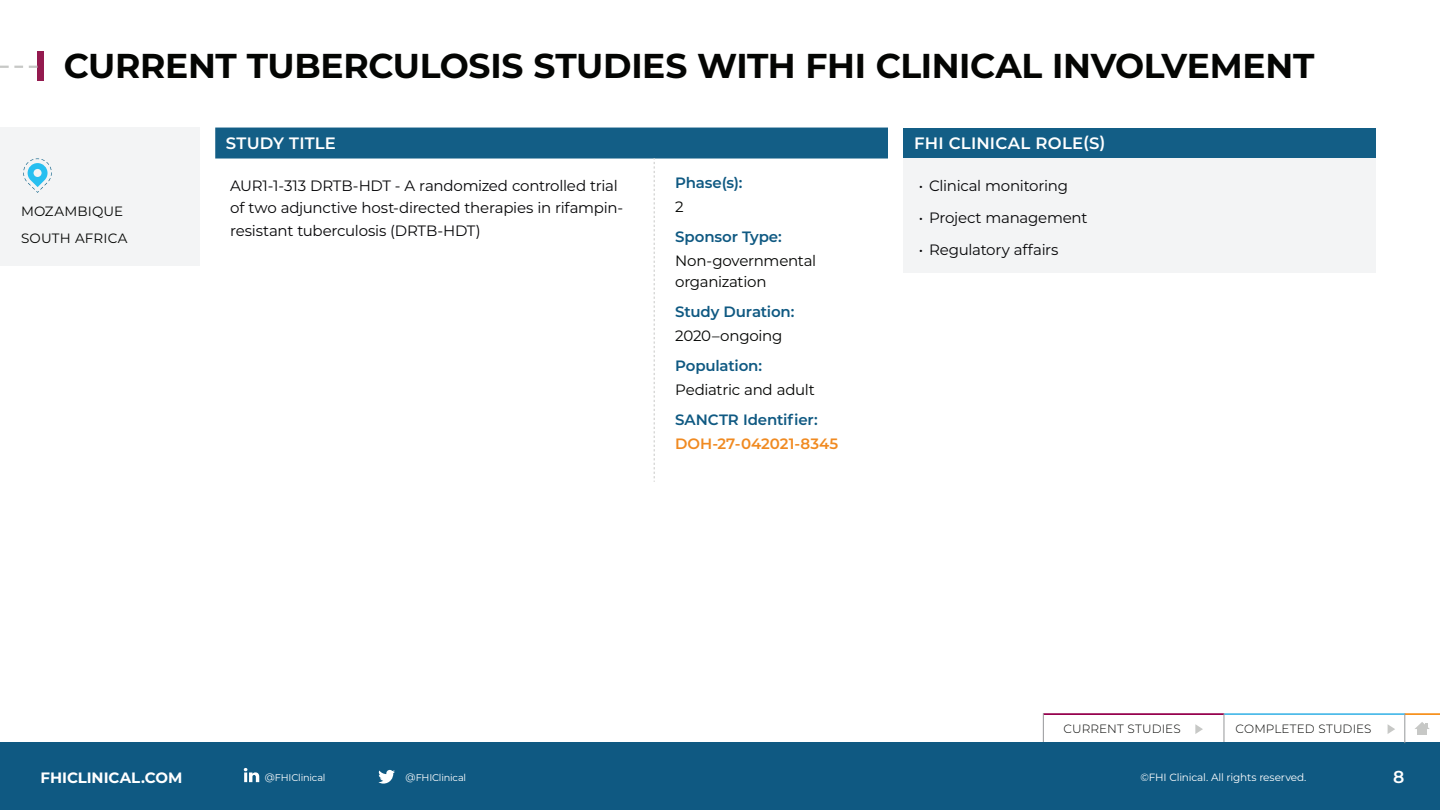
<style>
.page{position:relative;width:1440px;height:810px;background:#fff}
.page>*{position:absolute;margin:0;border:0;box-sizing:border-box;transform-origin:0 0}
.t1{font:700 34.5px "Montserrat";letter-spacing:-.01em;color:#040503}
.t2{font:600 17.25px "Montserrat";color:#fff}
.t3{font:600 16.5px "Montserrat";letter-spacing:.01em;color:#fff}
.t4{font:15px/22.5px "Montserrat";letter-spacing:-.02em;color:#060608}
.t5{font:600 15px "Montserrat";letter-spacing:-.01em;color:#0f5982}
.t6{font:15px/21px "Montserrat";letter-spacing:-.02em;color:#040503}
.t7{font:600 15px "Montserrat";color:#f08a21}
.t8{font:700 15px "Montserrat";color:#fff}
.t9{font:13.5px/27.8px "Montserrat";letter-spacing:.015em;color:#040503}
.t10{font:300 12px "Montserrat";letter-spacing:.01em;color:#040503}
.t11{font:10.5px "Montserrat";letter-spacing:-.02em;color:#fff}
.t12{font:9.75px "Montserrat";letter-spacing:-.02em;color:#fff}
</style>
<div class="page">
<hr style="left:1405px;top:713px;width:35px;height:2px;background:#f6911e">
<svg style="left:1388px;top:724px;width:7px;height:10px"></svg>
<hr style="left:1224px;top:713px;width:181px;height:2px;background:#4dbbe9">
<hr style="left:1043px;top:713px;width:181px;height:2px;background:#96014d">
<svg style="left:1195px;top:724px;width:8px;height:10px"></svg>
<hr style="left:1043px;top:713px;width:1px;height:30px;background:#959799">
<hr style="left:1224px;top:713px;width:1px;height:30px;background:#959799">
<div style="left:38px;top:52px;width:6px;height:29px;background:#941a4f"></div>
<div style="left:0;top:742px;width:1440px;height:68px;background:#0f5982"></div>
<hr style="left:1405px;top:713px;width:1px;height:30px;background:#959799">
<svg style="left:0;top:66px;width:38px;height:2px"></svg>
<div style="left:1417px;top:728px;width:10px;height:7px;background:#c7c8c6"></div>
<svg style="left:1415px;top:722px;width:15px;height:7px"></svg>
<svg style="left:378px;top:770px;width:17px;height:14px"></svg>
<svg style="left:244px;top:768px;width:15px;height:14px"></svg>
<div style="left:0;top:128px;width:200px;height:138px;background:#f3f4f5"></div>
<svg style="left:23px;top:159px;width:29px;height:34px"></svg>
<div style="left:904px;top:128px;width:472px;height:31px;background:#135e86"></div>
<div style="left:904px;top:159px;width:472px;height:114px;background:#f3f4f5"></div>
<svg style="left:215px;top:128px;width:673px;height:354px"></svg>
<h1 class="t1" style="left:64px;top:41px;width:1252px">CURRENT TUBERCULOSIS STUDIES WITH FHI CLINICAL INVOLVEMENT</h1>
<p class="t9" style="left:21px;top:196px;width:108px">MOZAMBIQUE<br>SOUTH AFRICA</p>
<p class="t3" style="left:226px;top:132px;width:112px">STUDY TITLE</p>
<p class="t4" style="left:230px;top:174px;width:394px">AUR1-1-313 DRTB-HDT - A randomized controlled trial of two adjunctive host-directed therapies in rifampin&shy;resistant tuberculosis (DRTB-HDT)</p>
<p class="t5" style="left:675px;top:172px;width:69px">Phase(s):</p>
<p class="t6" style="left:675px;top:195px;width:10px">2</p>
<p class="t5" style="left:675px;top:226px;width:108px">Sponsor Type:</p>
<p class="t6" style="left:675px;top:249px;width:143px">Non-governmental organization</p>
<p class="t5" style="left:675px;top:301px;width:121px">Study Duration:</p>
<p class="t6" style="left:675px;top:324px;width:109px">2020–ongoing</p>
<p class="t5" style="left:675px;top:355px;width:88px">Population:</p>
<p class="t6" style="left:675px;top:378px;width:141px">Pediatric and adult</p>
<p class="t5" style="left:675px;top:409px;width:144px">SANCTR Identifier:</p>
<p class="t7" style="left:675px;top:433px;width:165px">DOH-27-042021-8345</p>
<p class="t3" style="left:914px;top:132px;width:193px">FHI CLINICAL ROLE(S)</p>
<p class="t4" style="left:919px;top:174px;width:151px">• Clinical monitoring</p>
<p class="t4" style="left:919px;top:206px;width:170px">• Project management</p>
<p class="t4" style="left:919px;top:238px;width:141px">• Regulatory affairs</p>
<p class="t10" style="left:1064px;top:721px;width:119px">CURRENT STUDIES</p>
<p class="t10" style="left:1236px;top:721px;width:138px">COMPLETED STUDIES</p>
<p class="t8" style="left:40px;top:767px;width:143px">FHICLINICAL.COM</p>
<p class="t12" style="left:265px;top:771px;width:62px">@FHIClinical</p>
<p class="t12" style="left:406px;top:770px;width:62px">@FHIClinical</p>
<p class="t11" style="left:1140px;top:770px;width:168px">©FHI Clinical. All rights reserved.</p>
<p class="t2" style="left:1393px;top:765px;width:13px">8</p>
</div>
